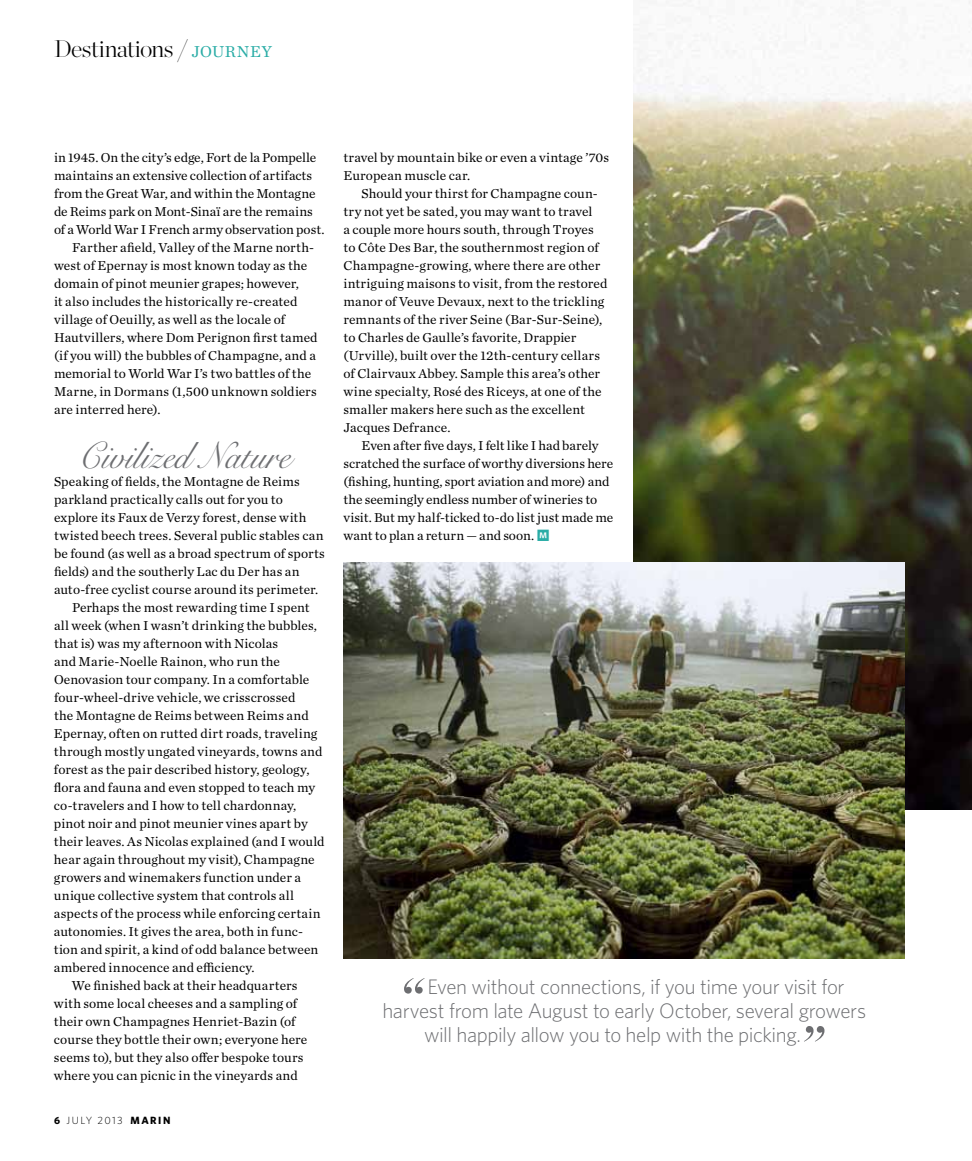
<style>
.page{position:relative;width:972px;height:1161px;background:#fff}
.page>*{position:absolute;margin:0;border:0;box-sizing:border-box;transform-origin:0 0}
.t1{font:37.5px "Snell Roundhand LT Std Scr";color:#6d6e71;scale:.95 1}
.t2{font:200 24px "Chronicle Display";letter-spacing:-.025em;color:#000}
.t3{font:300 21px "Whitney";letter-spacing:-.02em;color:#6d6e71}
.t4{font:13.5px/18px "Chronicle Text G1";letter-spacing:.01em;color:#000}
.t5{font:13.5px "Chronicle Text G1";letter-spacing:.03em;color:#000}
.t6{font:300 10.5px "Whitney";letter-spacing:.135em;color:#000}
.s1{font-family:"Chronicle Text G1";font-weight:400;font-size:16.5px;color:#29aca6}
.s2{font-weight:700}
.s3{font-family:"Whitney Index Black Square Bd";color:#29aca6}
</style>
<div class="page">
<img style="left:633px;top:0;width:339px;height:810px">
<img style="left:344px;top:562px;width:560px;height:396px">
<svg style="left:404px;top:978px;width:21px;height:16px"></svg>
<svg style="left:804px;top:1026px;width:21px;height:16px"></svg>
<h2 class="t2" style="left:54px;top:30px;width:219px">Destinations / <span class="s1">journey</span></h2>
<p class="t4" style="left:54px;top:148px;width:264px">in 1945. On the city’s edge, Fort de la Pompelle</p>
<p class="t4" style="left:54px;top:166px;width:260px">maintains an extensive collection of artifacts</p>
<p class="t4" style="left:54px;top:184px;width:263px">from the Great War, and within the Montagne</p>
<p class="t4" style="left:54px;top:202px;width:260px">de Reims park on Mont-Sinaï are the remains</p>
<p class="t4" style="left:54px;top:220px;width:272px">of a World War I French army observation post.</p>
<p class="t4" style="left:72px;top:238px;width:244px">Farther afield, Valley of the Marne north-</p>
<p class="t4" style="left:54px;top:256px;width:255px">west of Epernay is most known today as the</p>
<p class="t4" style="left:54px;top:274px;width:246px">domain of pinot meunier grapes; however,</p>
<p class="t4" style="left:54px;top:292px;width:245px">it also includes the historically re-created</p>
<p class="t4" style="left:54px;top:310px;width:233px">village of Oeuilly, as well as the locale of</p>
<p class="t4" style="left:54px;top:328px;width:265px">Hautvillers, where Dom Perignon first tamed</p>
<p class="t4" style="left:54px;top:346px;width:263px">(if you will) the bubbles of Champagne, and a</p>
<p class="t4" style="left:54px;top:364px;width:259px">memorial to World War I’s two battles of the</p>
<p class="t4" style="left:54px;top:382px;width:264px">Marne, in Dormans (1,500 unknown soldiers</p>
<p class="t4" style="left:54px;top:400px;width:108px">are interred here).</p>
<h1 class="t1" style="left:78px;top:434px;width:225px">Civilized Nature</h1>
<p class="t4" style="left:54px;top:472px;width:247px">Speaking of fields, the Montagne de Reims</p>
<p class="t4" style="left:54px;top:490px;width:231px">parkland practically calls out for you to</p>
<p class="t4" style="left:54px;top:508px;width:254px">explore its Faux de Verzy forest, dense with</p>
<p class="t4" style="left:54px;top:526px;width:271px">twisted beech trees. Several public stables can</p>
<p class="t4" style="left:54px;top:544px;width:272px">be found (as well as a broad spectrum of sports</p>
<p class="t4" style="left:54px;top:562px;width:247px">fields) and the southerly Lac du Der has an</p>
<p class="t4" style="left:54px;top:580px;width:266px">auto-free cyclist course around its perimeter.</p>
<p class="t4" style="left:72px;top:598px;width:239px">Perhaps the most rewarding time I spent</p>
<p class="t4" style="left:54px;top:616px;width:264px">all week (when I wasn’t drinking the bubbles,</p>
<p class="t4" style="left:54px;top:634px;width:226px">that is) was my afternoon with Nicolas</p>
<p class="t4" style="left:54px;top:652px;width:228px">and Marie-Noelle Rainon, who run the</p>
<p class="t4" style="left:54px;top:670px;width:257px">Oenovasion tour company. In a comfortable</p>
<p class="t4" style="left:54px;top:688px;width:243px">four-wheel-drive vehicle, we crisscrossed</p>
<p class="t4" style="left:54px;top:706px;width:256px">the Montagne de Reims between Reims and</p>
<p class="t4" style="left:54px;top:724px;width:265px">Epernay, often on rutted dirt roads, traveling</p>
<p class="t4" style="left:54px;top:742px;width:270px">through mostly ungated vineyards, towns and</p>
<p class="t4" style="left:54px;top:760px;width:257px">forest as the pair described history, geology,</p>
<p class="t4" style="left:54px;top:778px;width:263px">flora and fauna and even stopped to teach my</p>
<p class="t4" style="left:54px;top:796px;width:244px">co-travelers and I how to tell chardonnay,</p>
<p class="t4" style="left:54px;top:814px;width:256px">pinot noir and pinot meunier vines apart by</p>
<p class="t4" style="left:54px;top:832px;width:272px">their leaves. As Nicolas explained (and I would</p>
<p class="t4" style="left:54px;top:850px;width:262px">hear again throughout my visit), Champagne</p>
<p class="t5" style="left:54px;top:867px;width:248px">growers and winemakers function under a</p>
<p class="t4" style="left:54px;top:886px;width:242px">unique collective system that controls all</p>
<p class="t4" style="left:54px;top:904px;width:268px">aspects of the process while enforcing certain</p>
<p class="t4" style="left:54px;top:922px;width:251px">autonomies. It gives the area, both in func-</p>
<p class="t4" style="left:54px;top:940px;width:266px">tion and spirit, a kind of odd balance between</p>
<p class="t4" style="left:54px;top:958px;width:202px">ambered innocence and efficiency.</p>
<p class="t4" style="left:72px;top:976px;width:227px">We finished back at their headquarters</p>
<p class="t4" style="left:54px;top:994px;width:245px">with some local cheeses and a sampling of</p>
<p class="t4" style="left:54px;top:1012px;width:243px">their own Champagnes Henriet-Bazin (of</p>
<p class="t4" style="left:54px;top:1030px;width:255px">course they bottle their own; everyone here</p>
<p class="t4" style="left:54px;top:1048px;width:251px">seems to), but they also offer bespoke tours</p>
<p class="t5" style="left:54px;top:1065px;width:245px">where you can picnic in the vineyards and</p>
<p class="t6" style="left:54px;top:1114px;width:118px"><span class="s2">6</span> july 2013 <span class="s2">MARIN</span></p>
<p class="t4" style="left:343px;top:148px;width:267px">travel by mountain bike or even a vintage ’70s<br>European muscle car.</p>
<p class="t4" style="left:343px;top:184px;width:266px;text-indent:18px">Should your thirst for Champagne coun&shy;try not yet be sated, you may want to travel<br>a couple more hours south, through Troyes to Côte Des Bar, the southernmost region of Champagne-growing, where there are other intriguing maisons to visit, from the restored manor of Veuve Devaux, next to the trickling remnants of the river Seine (Bar-Sur-Seine), to Charles de Gaulle’s favorite, Drappier (Urville), built over the 12th-century cellars of Clairvaux Abbey. Sample this area’s other wine specialty, Rosé des Riceys, at one of the smaller makers here such as the excellent Jacques Defrance.</p>
<p class="t4" style="left:343px;top:436px;width:271px;text-indent:18px">Even after five days, I felt like I had barely scratched the surface of worthy diversions here (fishing, hunting, sport aviation and more) and the seemingly endless number of wineries to visit. But my half-ticked to-do list just made me want to plan a return — and soon. <span class="s3">m</span></p>
<h3 class="t3" style="left:427px;top:974px;width:419px">Even without connections, if you time your visit for</h3>
<h3 class="t3" style="left:382px;top:998px;width:485px">harvest from late August to early October, several growers</h3>
<h3 class="t3" style="left:424px;top:1022px;width:378px">will happily allow you to help with the picking.</h3>
</div>
